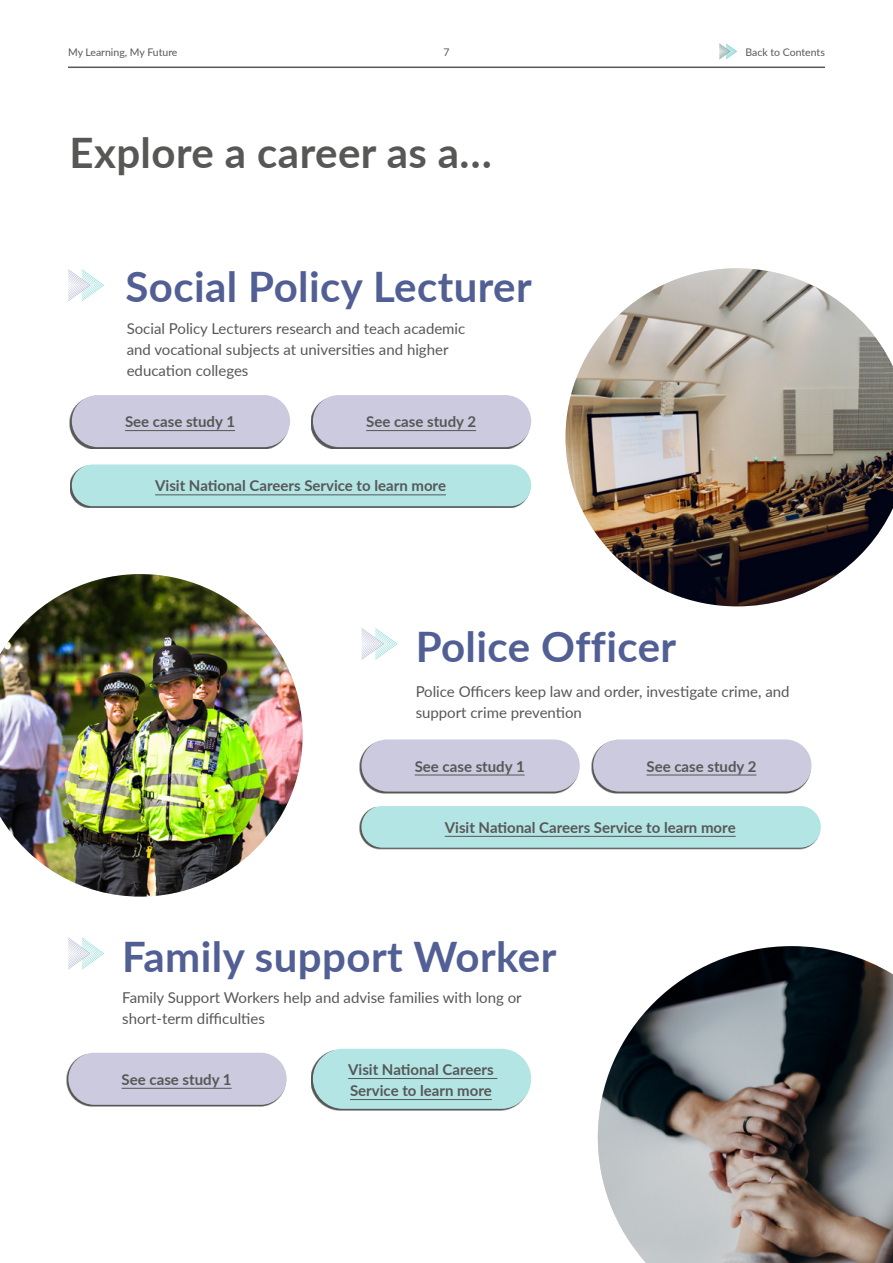
<style>
.page{position:relative;width:893px;height:1263px;background:#fff}
.page>*{position:absolute;margin:0;border:0;box-sizing:border-box;transform-origin:0 0}
.t1{font:700 42px "Lato";letter-spacing:.01em;color:#525f94}
.t2{font:700 42px "Lato";letter-spacing:.01em;color:#575756}
.t3{font:15px/21px "Lato";color:#575756}
.t4{font:700 15px/21px "Lato";color:#575756}
.t5{font:10.5px "Lato";color:#575756}
</style>
<div class="page">
<img style="left:598px;top:946px;width:295px;height:317px">
<img style="left:0;top:574px;width:303px;height:322px">
<svg style="left:360px;top:746px;width:218px;height:47px"></svg>
<div style="left:361px;top:739px;width:219px;height:52px;background:#cbcadf;border-radius:26px"></div>
<hr style="left:415px;top:775px;width:110px;height:1px;background:#575756">
<svg style="left:592px;top:745px;width:219px;height:48px"></svg>
<div style="left:593px;top:739px;width:218px;height:52px;background:#cbcadf;border-radius:26px"></div>
<hr style="left:646px;top:775px;width:110px;height:1px;background:#575756">
<svg style="left:311px;top:1050px;width:219px;height:61px"></svg>
<div style="left:313px;top:1049px;width:218px;height:60px;background:#b3e5e5;border-radius:30px"></div>
<hr style="left:348px;top:1078px;width:149px;height:1px;background:#575756">
<hr style="left:350px;top:1099px;width:142px;height:1px;background:#575756">
<svg style="left:66px;top:1054px;width:219px;height:53px"></svg>
<div style="left:68px;top:1053px;width:219px;height:52px;background:#cbcadf;border-radius:26px"></div>
<hr style="left:122px;top:1088px;width:110px;height:1px;background:#575756">
<svg style="left:361px;top:628px;width:36px;height:32px"></svg>
<svg style="left:68px;top:937px;width:36px;height:32px"></svg>
<img style="left:565px;top:268px;width:328px;height:338px">
<svg style="left:70px;top:397px;width:219px;height:52px"></svg>
<div style="left:72px;top:395px;width:218px;height:52px;background:#cbcadf;border-radius:26px"></div>
<hr style="left:125px;top:430px;width:110px;height:1px;background:#575756">
<svg style="left:311px;top:397px;width:219px;height:52px"></svg>
<div style="left:313px;top:395px;width:218px;height:52px;background:#cbcadf;border-radius:26px"></div>
<hr style="left:366px;top:430px;width:110px;height:1px;background:#575756">
<svg style="left:68px;top:269px;width:36px;height:32px"></svg>
<svg style="left:70px;top:466px;width:460px;height:42px"></svg>
<div style="left:72px;top:464px;width:459px;height:42px;background:#b3e5e5;border-radius:21px"></div>
<hr style="left:155px;top:494px;width:291px;height:1px;background:#575756">
<svg style="left:359px;top:807px;width:460px;height:42px"></svg>
<div style="left:361px;top:806px;width:460px;height:42px;background:#b3e5e5;border-radius:21px"></div>
<hr style="left:445px;top:836px;width:291px;height:1px;background:#575756">
<hr style="left:68px;top:67px;width:757px;height:1px;background:#575756">
<svg style="left:719px;top:44px;width:18px;height:15px"></svg>
<p class="t5" style="left:68px;top:44px;width:111px">My Learning, My Future</p>
<p class="t5" style="left:443px;top:44px;width:8px">7</p>
<p class="t5" style="left:746px;top:44px;width:81px">Back to Contents</p>
<h1 class="t2" style="left:69px;top:122px;width:424px">Explore a career as a…</h1>
<h1 class="t1" style="left:125px;top:256px;width:408px">Social Policy Lecturer</h1>
<p class="t3" style="left:127px;top:317px;width:340px">Social Policy Lecturers research and teach academic and vocational subjects at universities and higher education colleges</p>
<p class="t4" style="left:125px;top:410px;width:111px">See case study 1</p>
<p class="t4" style="left:366px;top:410px;width:111px">See case study 2</p>
<p class="t4" style="left:155px;top:475px;width:292px">Visit National Careers Service to learn more</p>
<h1 class="t1" style="left:416px;top:616px;width:262px">Police Officer</h1>
<p class="t3" style="left:416px;top:681px;width:375px">Police Officers keep law and order, investigate crime, and support crime prevention</p>
<p class="t4" style="left:415px;top:755px;width:111px">See case study 1</p>
<p class="t4" style="left:646px;top:755px;width:111px">See case study 2</p>
<p class="t4" style="left:445px;top:816px;width:292px">Visit National Careers Service to learn more</p>
<h1 class="t1" style="left:122px;top:925px;width:436px">Family support Worker</h1>
<p class="t3" style="left:122px;top:987px;width:401px">Family Support Workers help and advise families with long or short-term difficulties</p>
<p class="t4" style="left:122px;top:1068px;width:111px">See case study 1</p>
<p class="t4" style="left:348px;top:1058px;width:147px">Visit National Careers<br>Service to learn more</p>
</div>
